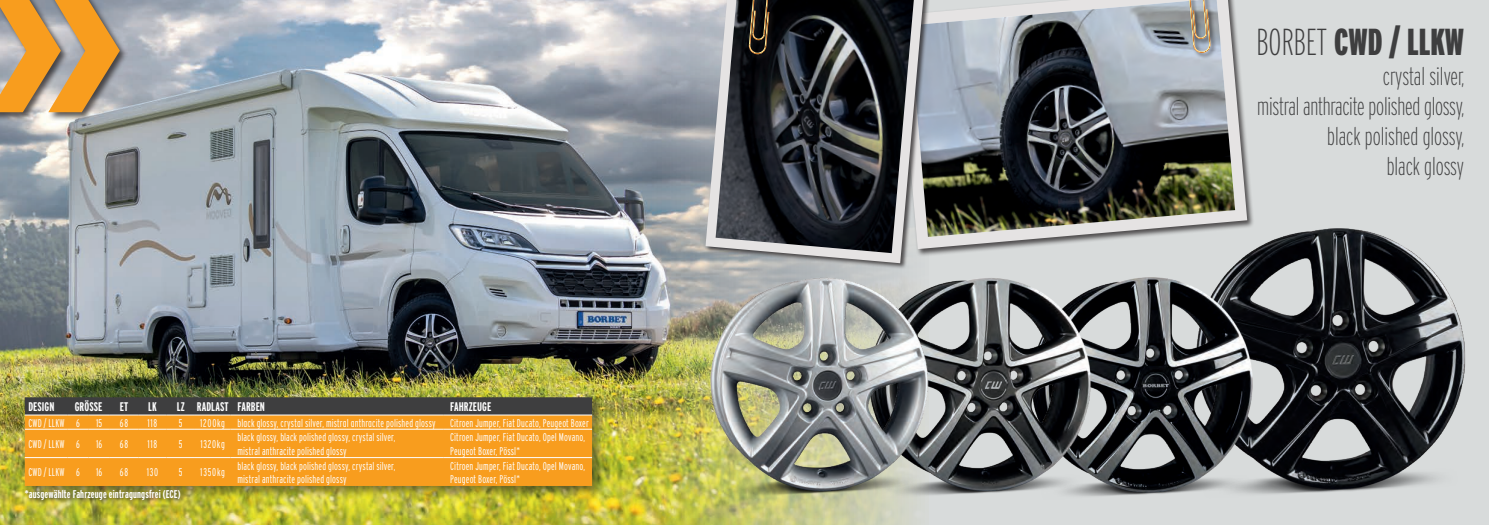
<style>
.page{position:relative;width:1489px;height:525px;background:#fff}
.page>*{position:absolute;margin:0;border:0;box-sizing:border-box;transform-origin:0 0}
.t1{font:900 37.5px "Interstate Compressed";color:#3e3e3f}
.t2{font:200 25px "Interstate Compressed";letter-spacing:-.01em;color:#3e3e3f}
.t3{font:700 12.5px "Interstate Compressed";letter-spacing:.005em;color:#fff}
.t4{font:300 11.25px/13.5px "Interstate Compressed";letter-spacing:.01em;color:#fff}
.t5{font:700 11.25px "Interstate Compressed";letter-spacing:.01em;color:#fff}
.s1{font-weight:200}
</style>
<div class="page">
<div style="left:0;top:0;width:1488px;height:524px;background:#d8dbdb"></div>
<img style="left:0;top:0;width:921px;height:524px">
<img style="left:1231px;top:228px;width:235px;height:266px">
<img style="left:1096px;top:269px;width:163px;height:227px">
<img style="left:936px;top:278px;width:160px;height:218px">
<div style="left:22px;top:394px;width:582px;height:104px;background:#231f20;opacity:.5"></div>
<div style="left:25px;top:415px;width:567px;height:70px;background:#f89d1e"></div>
<div style="left:25px;top:397px;width:567px;height:18px;background:#3e3e3f"></div>
<hr style="left:195px;top:414px;width:35px;height:1px;background:#fff">
<hr style="left:230px;top:414px;width:213px;height:1px;background:#fff">
<hr style="left:443px;top:414px;width:149px;height:1px;background:#fff">
<hr style="left:25px;top:428px;width:42px;height:1px;background:#fff">
<svg style="left:67px;top:428px;width:128px;height:1px"></svg>
<hr style="left:195px;top:428px;width:35px;height:1px;background:#fff">
<hr style="left:230px;top:428px;width:213px;height:1px;background:#fff">
<hr style="left:443px;top:428px;width:149px;height:1px;background:#fff">
<hr style="left:25px;top:457px;width:42px;height:1px;background:#fff">
<svg style="left:67px;top:457px;width:128px;height:1px"></svg>
<hr style="left:195px;top:457px;width:35px;height:1px;background:#fff">
<hr style="left:230px;top:457px;width:213px;height:1px;background:#fff">
<hr style="left:443px;top:457px;width:149px;height:1px;background:#fff">
<img style="left:702px;top:269px;width:234px;height:231px">
<div style="left:895px;top:0;width:359px;height:256px;background:#231f20;opacity:.75"></div>
<svg style="left:930px;top:0;width:317px;height:249px"></svg>
<img style="left:930px;top:0;width:304px;height:237px">
<div style="left:1187px;top:0;width:29px;height:59px;background:#231f20;opacity:.75"></div>
<svg style="left:1189px;top:0;width:21px;height:53px"></svg>
<div style="left:0;top:0;width:128px;height:121px;background:#231f20;opacity:.75"></div>
<svg style="left:0;top:0;width:120px;height:112px;background:#d29f5b"></svg>
<div style="left:704px;top:0;width:226px;height:269px;background:#231f20;opacity:.75"></div>
<svg style="left:705px;top:0;width:218px;height:263px"></svg>
<img style="left:715px;top:0;width:198px;height:253px">
<div style="left:747px;top:0;width:28px;height:60px;background:#09090c"></div>
<svg style="left:748px;top:0;width:21px;height:55px"></svg>
<div style="left:24px;top:488px;width:162px;height:17px;background:#231f20;opacity:.75"></div>
<p class="t3" style="left:28px;top:399px;width:28px">DESIGN</p>
<p class="t3" style="left:75px;top:399px;width:29px">GRÖSSE</p>
<p class="t3" style="left:120px;top:399px;width:10px">ET</p>
<p class="t3" style="left:148px;top:399px;width:10px">LK</p>
<p class="t3" style="left:177px;top:399px;width:10px">LZ</p>
<p class="t3" style="left:197px;top:399px;width:33px">RADLAST</p>
<p class="t3" style="left:237px;top:399px;width:29px">FARBEN</p>
<p class="t3" style="left:450px;top:399px;width:43px">FAHRZEUGE</p>
<p class="t4" style="left:28px;top:415px;width:38px">CWD / LLKW</p>
<p class="t4" style="left:76px;top:415px;width:5px">6</p>
<p class="t4" style="left:96px;top:415px;width:8px">15</p>
<p class="t4" style="left:120px;top:415px;width:10px">68</p>
<p class="t4" style="left:147px;top:415px;width:11px">118</p>
<p class="t4" style="left:179px;top:415px;width:5px">5</p>
<p class="t4" style="left:200px;top:415px;width:26px">1200kg</p>
<p class="t4" style="left:237px;top:415px;width:200px">black glossy, crystal silver, mistral anthracite polished glossy</p>
<p class="t4" style="left:450px;top:415px;width:140px">Citroen Jumper, Fiat Ducato, Peugeot Boxer</p>
<p class="t4" style="left:28px;top:437px;width:38px">CWD / LLKW</p>
<p class="t4" style="left:76px;top:437px;width:5px">6</p>
<p class="t4" style="left:96px;top:437px;width:8px">16</p>
<p class="t4" style="left:120px;top:437px;width:10px">68</p>
<p class="t4" style="left:147px;top:437px;width:11px">118</p>
<p class="t4" style="left:179px;top:437px;width:5px">5</p>
<p class="t4" style="left:200px;top:437px;width:26px">1320kg</p>
<p class="t4" style="left:237px;top:430px;width:159px">black glossy, black polished glossy, crystal silver,</p>
<p class="t4" style="left:237px;top:443px;width:111px">mistral anthracite polished glossy</p>
<p class="t4" style="left:450px;top:430px;width:136px">Citroen Jumper, Fiat Ducato, Opel Movano,<br>Peugeot Boxer, Pössl*</p>
<p class="t4" style="left:28px;top:465px;width:38px">CWD / LLKW</p>
<p class="t4" style="left:76px;top:465px;width:5px">6</p>
<p class="t4" style="left:96px;top:465px;width:8px">16</p>
<p class="t4" style="left:120px;top:465px;width:10px">68</p>
<p class="t4" style="left:147px;top:465px;width:13px">130</p>
<p class="t4" style="left:179px;top:465px;width:5px">5</p>
<p class="t4" style="left:200px;top:465px;width:26px">1350kg</p>
<p class="t5" style="left:25px;top:487px;width:157px">*ausgewählte Fahrzeuge eintragungsfrei (ECE)</p>
<p class="t4" style="left:237px;top:458px;width:159px">black glossy, black polished glossy, crystal silver,</p>
<p class="t4" style="left:237px;top:472px;width:111px">mistral anthracite polished glossy</p>
<p class="t4" style="left:450px;top:458px;width:136px">Citroen Jumper, Fiat Ducato, Opel Movano,<br>Peugeot Boxer, Pössl*</p>
<p class="t1" style="left:1256px;top:21px;width:209px"><span class="s1">BORBET</span> CWD / LLKW</p>
<p class="t2" style="left:1382px;top:62px;width:83px">crystal silver,</p>
<p class="t2" style="left:1257px;top:92px;width:208px">mistral anthracite polished glossy,</p>
<p class="t2" style="left:1327px;top:122px;width:138px">black polished glossy,</p>
<p class="t2" style="left:1386px;top:152px;width:79px">black glossy</p>
</div>
